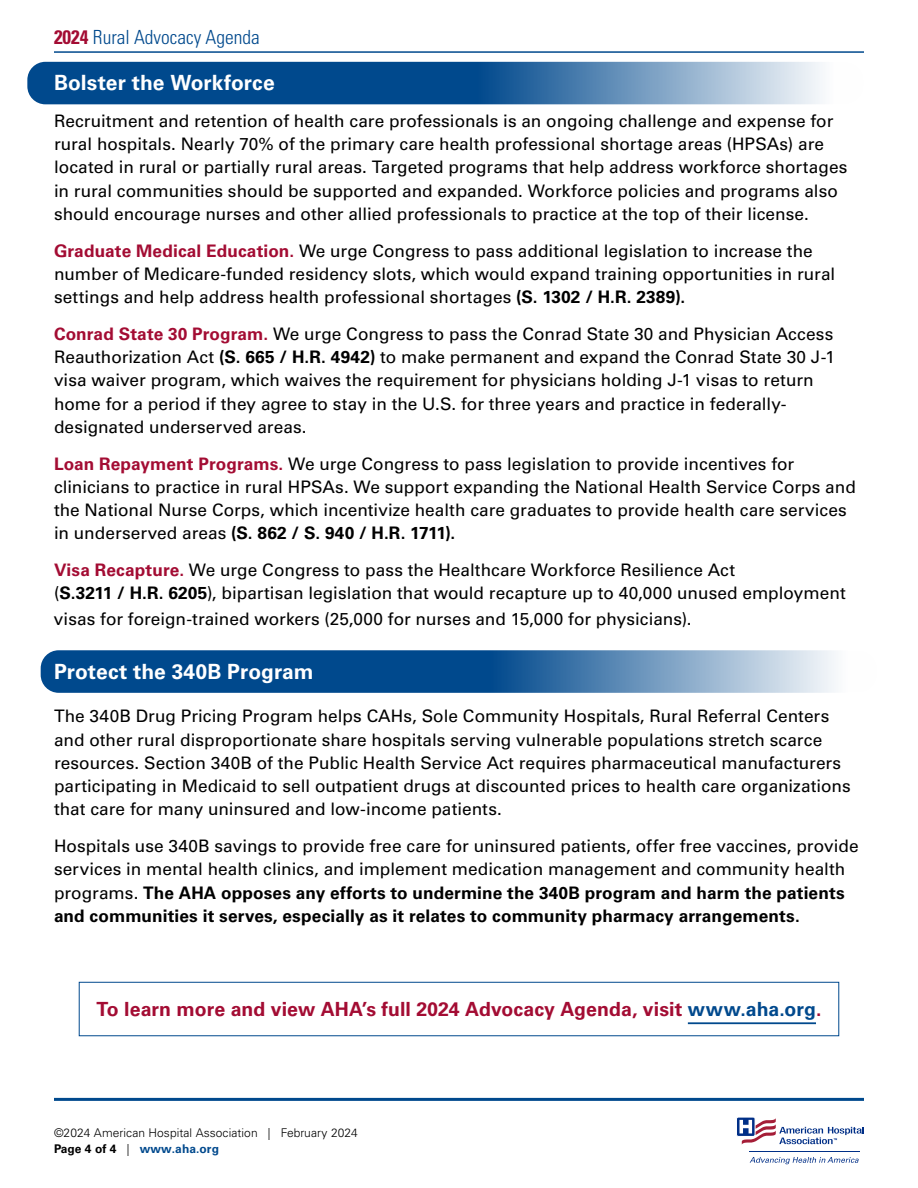
<style>
.page{position:relative;width:918px;height:1188px;background:#fff}
.page>*{position:absolute;margin:0;border:0;box-sizing:border-box;transform-origin:0 0}
.t1{font:700 21px "Univers LT Std";letter-spacing:.005em;color:#fff}
.t2{font:700 19.5px "Univers LT Std";letter-spacing:.005em;color:#a30c33}
.t3{font:300 condensed 19.5px "Univers LT Std";color:#00498d}
.t4{font:17.25px/23.2px "Univers LT Std";color:#000}
.t5{font:300 12px/16.5px "Univers LT Std";letter-spacing:.005em;color:#000}
.s1{font-weight:700;color:#a30c33}
.s2{font-weight:700}
.s3{color:#00498d}
.s4{font-weight:700;color:#00498d}
</style>
<div class="page">
<hr style="left:54px;top:1098px;width:810px;height:3px;background:#00498d">
<hr style="left:749px;top:1151px;width:111px;height:1px;background:#002f87">
<svg style="left:750px;top:1157px;width:109px;height:7px"></svg>
<svg style="left:736px;top:1117px;width:128px;height:28px"></svg>
<hr style="left:54px;top:51px;width:810px;height:2px;background:#00498d">
<svg style="left:41px;top:650px;width:836px;height:43px;background:#4076a9"></svg>
<svg style="left:27px;top:62px;width:837px;height:42px;background:#3e75a8"></svg>
<hr style="left:688px;top:1022px;width:128px;height:2px;background:#00498d">
<div style="left:79px;top:982px;width:760px;height:54px;border:1px solid #00498d"></div>
<p class="t3" style="left:54px;top:25px;width:207px"><span class="s1">2024</span> Rural Advocacy Agenda</p>
<p class="t1" style="left:54px;top:71px;width:222px">Bolster the Workforce</p>
<p class="t4" style="left:54px;top:109px;width:795px">Recruitment and retention of health care professionals is an ongoing challenge and expense for rural hospitals. Nearly 70% of the primary care health professional shortage areas (HPSAs) are located in rural or partially rural areas. Targeted programs that help address workforce shortages in rural communities should be supported and expanded. Workforce policies and programs also should encourage nurses and other allied professionals to practice at the top of their license.</p>
<p class="t4" style="left:54px;top:239px;width:783px"><span class="s1">Graduate Medical Education.</span> We urge Congress to pass additional legislation to increase the number of Medicare-funded residency slots, which would expand training opportunities in rural settings and help address health professional shortages <span class="s2">(S. 1302 / H.R. 2389).</span></p>
<p class="t4" style="left:54px;top:322px;width:782px"><span class="s1">Conrad State 30 Program.</span> We urge Congress to pass the Conrad State 30 and Physician Access Reauthorization Act <span class="s2">(S. 665 / H.R. 4942)</span> to make permanent and expand the Conrad State 30 J-1 visa waiver program, which waives the requirement for physicians holding J-1 visas to return home for a period if they agree to stay in the U.S. for three years and practice in federally&shy;designated underserved areas.</p>
<p class="t4" style="left:54px;top:452px;width:803px"><span class="s1">Loan Repayment Programs.</span> We urge Congress to pass legislation to provide incentives for clinicians to practice in rural HPSAs. We support expanding the National Health Service Corps and the National Nurse Corps, which incentivize health care graduates to provide health care services in underserved areas <span class="s2">(S. 862 / S. 940 / H.R. 1711).</span></p>
<p class="t4" style="left:54px;top:559px;width:793px"><span class="s1">Visa Recapture.</span> We urge Congress to pass the Healthcare Workforce Resilience Act<br>(<span class="s2">S.3211 / H.R. 6205</span>), bipartisan legislation that would recapture up to 40,000 unused employment</p>
<p class="t4" style="left:54px;top:607px;width:639px">visas for foreign-trained workers (25,000 for nurses and 15,000 for physicians).</p>
<p class="t1" style="left:54px;top:659px;width:261px">Protect the 340B Program</p>
<p class="t4" style="left:54px;top:705px;width:798px">The 340B Drug Pricing Program helps CAHs, Sole Community Hospitals, Rural Referral Centers and other rural disproportionate share hospitals serving vulnerable populations stretch scarce resources. Section 340B of the Public Health Service Act requires pharmaceutical manufacturers participating in Medicaid to sell outpatient drugs at discounted prices to health care organizations that care for many uninsured and low-income patients.</p>
<p class="t4" style="left:54px;top:835px;width:806px">Hospitals use 340B savings to provide free care for uninsured patients, offer free vaccines, provide services in mental health clinics, and implement medication management and community health programs. <span class="s2">The AHA opposes any efforts to undermine the 340B program and harm the patients and communities it serves, especially as it relates to community pharmacy arrangements.</span></p>
<p class="t2" style="left:97px;top:998px;width:726px">To learn more and view AHA’s full 2024 Advocacy Agenda, visit <span class="s3">www.aha.org</span>.</p>
<p class="t5" style="left:54px;top:1124px;width:305px">©2024 American Hospital Association | February 2024<br><span class="s2">Page 4 of 4</span> | <span class="s4">www.aha.org</span></p>
</div>
